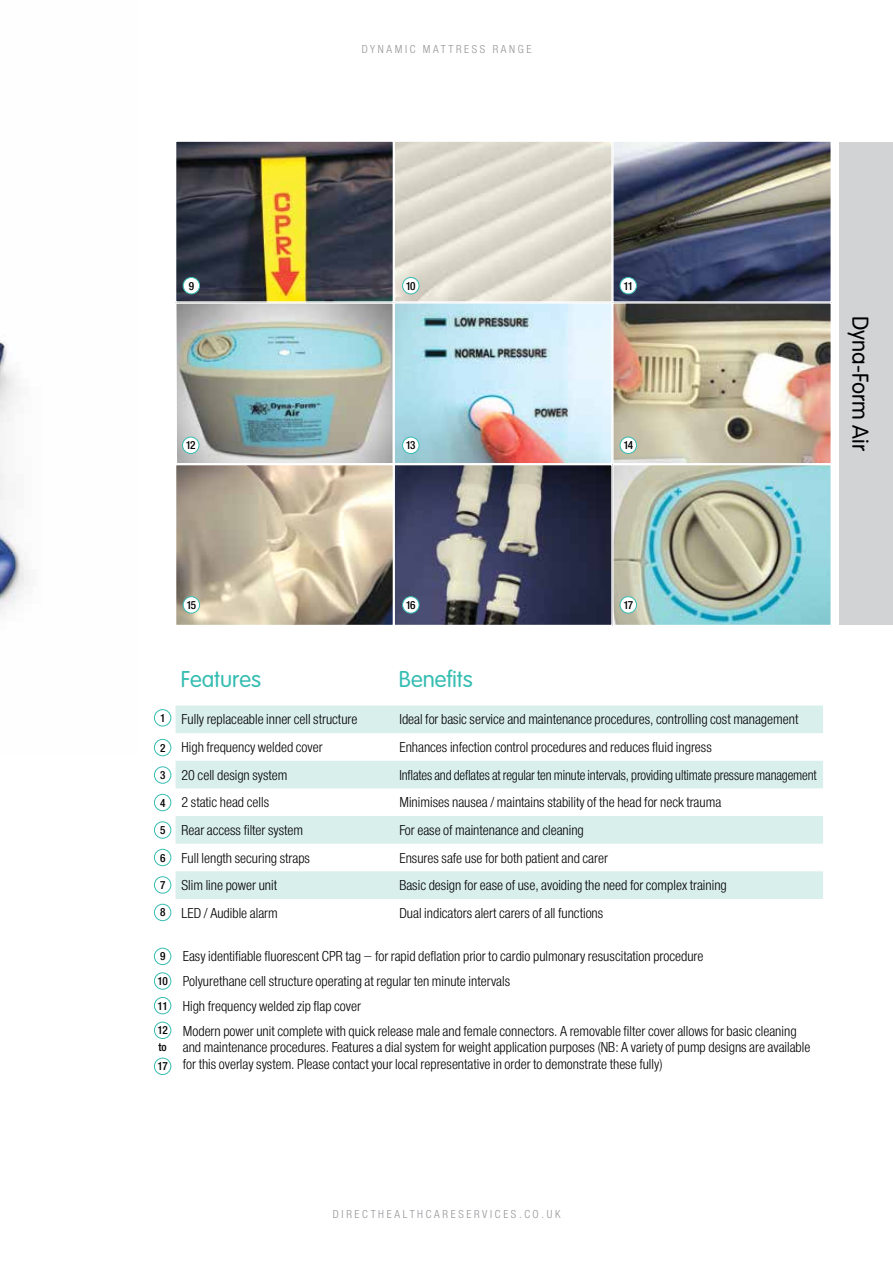
<style>
.page{position:relative;width:893px;height:1263px;background:#fff}
.page>*{position:absolute;margin:0;border:0;box-sizing:border-box;transform-origin:0 0}
.t1{font:300 22.5px "VAG Rounded";color:#36bdb2}
.t2{font:300 22.5px "VAG Rounded";color:#000}
.t3{font:15px/25px "Helvetica Neue H47";color:#000}
.t4{font:15px "Helvetica Neue H47";color:#000;scale:.95 1}
.t5{font:12px "Helvetica Neue H47";letter-spacing:.22em;color:#939598}
.t6{font:12px/24.6px "Helvetica Neue H67";letter-spacing:-.09em;color:#000}
</style>
<div class="page">
<img style="left:0;top:340px;width:28px;height:273px">
<img style="left:176px;top:303px;width:217px;height:322px">
<img style="left:615px;top:305px;width:214px;height:157px">
<div style="left:612px;top:302px;width:220px;height:163px;border:2px solid #fff"></div>
<img style="left:615px;top:467px;width:214px;height:156px">
<div style="left:612px;top:464px;width:220px;height:162px;border:2px solid #fff"></div>
<img style="left:396px;top:305px;width:214px;height:157px">
<div style="left:393px;top:302px;width:220px;height:163px;border:2px solid #fff"></div>
<svg style="left:396px;top:467px;width:214px;height:156px;background:#535566"></svg>
<div style="left:393px;top:464px;width:220px;height:162px;border:2px solid #fff"></div>
<svg style="left:178px;top:143px;width:213px;height:157px;background:#595440"></svg>
<div style="left:175px;top:140px;width:219px;height:163px;border:2px solid #fff"></div>
<img style="left:615px;top:143px;width:214px;height:157px">
<div style="left:612px;top:140px;width:220px;height:163px;border:2px solid #fff"></div>
<svg style="left:396px;top:143px;width:214px;height:157px;background:#dedace"></svg>
<div style="left:393px;top:140px;width:220px;height:163px;border:2px solid #fff"></div>
<div style="left:183px;top:277px;width:17px;height:17px;background:#fff;border-radius:50%"></div>
<div style="left:183px;top:277px;width:17px;height:17px;border:1px solid #36bdb2;border-radius:50%"></div>
<svg style="left:176px;top:705px;width:647px;height:194px;fill:#d9efec"></svg>
<div style="left:154px;top:709px;width:17px;height:17px;border:1px solid #36bdb2;border-radius:50%"></div>
<div style="left:154px;top:739px;width:17px;height:17px;border:1px solid #36bdb2;border-radius:50%"></div>
<div style="left:154px;top:766px;width:17px;height:17px;border:1px solid #36bdb2;border-radius:50%"></div>
<div style="left:154px;top:794px;width:17px;height:17px;border:1px solid #36bdb2;border-radius:50%"></div>
<div style="left:154px;top:821px;width:17px;height:17px;border:1px solid #36bdb2;border-radius:50%"></div>
<div style="left:154px;top:849px;width:17px;height:17px;border:1px solid #36bdb2;border-radius:50%"></div>
<div style="left:154px;top:876px;width:17px;height:17px;border:1px solid #36bdb2;border-radius:50%"></div>
<div style="left:154px;top:904px;width:17px;height:17px;border:1px solid #36bdb2;border-radius:50%"></div>
<div style="left:154px;top:948px;width:17px;height:17px;border:1px solid #36bdb2;border-radius:50%"></div>
<div style="left:154px;top:972px;width:17px;height:17px;border:1px solid #36bdb2;border-radius:50%"></div>
<div style="left:154px;top:997px;width:17px;height:17px;border:1px solid #36bdb2;border-radius:50%"></div>
<div style="left:154px;top:1022px;width:17px;height:17px;border:1px solid #36bdb2;border-radius:50%"></div>
<div style="left:154px;top:1058px;width:17px;height:17px;border:1px solid #36bdb2;border-radius:50%"></div>
<div style="left:840px;top:142px;width:53px;height:483px;background:#d1d3d4"></div>
<div style="left:403px;top:277px;width:16px;height:17px;background:#fff;border-radius:50%"></div>
<div style="left:402px;top:277px;width:17px;height:17px;border:1px solid #36bdb2;border-radius:50%"></div>
<div style="left:620px;top:277px;width:16px;height:17px;background:#fff;border-radius:50%"></div>
<div style="left:620px;top:277px;width:17px;height:17px;border:1px solid #36bdb2;border-radius:50%"></div>
<div style="left:183px;top:437px;width:16px;height:16px;background:#fff;border-radius:50%"></div>
<div style="left:182px;top:437px;width:17px;height:17px;border:1px solid #36bdb2;border-radius:50%"></div>
<div style="left:403px;top:437px;width:16px;height:16px;background:#fff;border-radius:50%"></div>
<div style="left:402px;top:437px;width:17px;height:17px;border:1px solid #36bdb2;border-radius:50%"></div>
<div style="left:620px;top:437px;width:16px;height:16px;background:#fff;border-radius:50%"></div>
<div style="left:620px;top:437px;width:17px;height:17px;border:1px solid #36bdb2;border-radius:50%"></div>
<div style="left:183px;top:597px;width:17px;height:16px;background:#fff;border-radius:50%"></div>
<div style="left:183px;top:596px;width:17px;height:17px;border:1px solid #36bdb2;border-radius:50%"></div>
<div style="left:403px;top:597px;width:16px;height:16px;background:#fff;border-radius:50%"></div>
<div style="left:402px;top:596px;width:17px;height:17px;border:1px solid #36bdb2;border-radius:50%"></div>
<div style="left:620px;top:597px;width:16px;height:16px;background:#fff;border-radius:50%"></div>
<div style="left:620px;top:596px;width:17px;height:17px;border:1px solid #36bdb2;border-radius:50%"></div>
<p class="t5" style="left:362px;top:41px;width:171px">DYNAMIC MATTRESS RANGE</p>
<p class="t6" style="left:189px;top:274px;width:7px">9</p>
<p class="t6" style="left:406px;top:274px;width:11px">10</p>
<p class="t6" style="left:623px;top:274px;width:11px">11</p>
<p class="t6" style="left:186px;top:434px;width:11px">12</p>
<p class="t6" style="left:406px;top:434px;width:11px">13</p>
<p class="t6" style="left:623px;top:434px;width:11px">14</p>
<h1 class="t2" style="left:873px;top:316px;width:136px;rotate:90deg">Dyna-Form Air</h1>
<p class="t6" style="left:186px;top:593px;width:11px">15</p>
<p class="t6" style="left:406px;top:593px;width:11px">16</p>
<p class="t6" style="left:623px;top:593px;width:11px">17</p>
<p class="t6" style="left:160px;top:706px;width:7px">1</p>
<p class="t6" style="left:160px;top:736px;width:7px">2</p>
<p class="t6" style="left:160px;top:764px;width:7px">3</p>
<p class="t6" style="left:160px;top:791px;width:7px">4</p>
<p class="t6" style="left:160px;top:819px;width:7px">5</p>
<p class="t6" style="left:160px;top:846px;width:7px">6</p>
<p class="t6" style="left:160px;top:874px;width:7px">7</p>
<p class="t6" style="left:160px;top:901px;width:7px">8</p>
<p class="t6" style="left:158px;top:945px;width:12px">9<br>10<br>11<br>12</p>
<p class="t6" style="left:158px;top:1055px;width:12px">17</p>
<p class="t6" style="left:158px;top:1036px;width:10px">to</p>
<h1 class="t1" style="left:181px;top:667px;width:82px">Features</h1>
<h1 class="t1" style="left:399px;top:667px;width:75px">Benefits</h1>
<p class="t3" style="left:182px;top:708px;width:177px">Fully replaceable inner cell structure</p>
<p class="t3" style="left:399px;top:708px;width:400px">Ideal for basic service and maintenance procedures, controlling cost management</p>
<p class="t3" style="left:182px;top:736px;width:143px">High frequency welded cover</p>
<p class="t3" style="left:399px;top:736px;width:314px">Enhances infection control procedures and reduces fluid ingress</p>
<p class="t3" style="left:182px;top:763px;width:107px">20 cell design system</p>
<p class="t4" style="left:399px;top:764px;width:441px">Inflates and deflates at regular ten minute intervals, providing ultimate pressure management</p>
<p class="t3" style="left:182px;top:791px;width:89px">2 static head cells</p>
<p class="t3" style="left:399px;top:791px;width:323px">Minimises nausea / maintains stability of the head for neck trauma</p>
<p class="t3" style="left:182px;top:819px;width:123px">Rear access filter system</p>
<p class="t3" style="left:399px;top:819px;width:186px">For ease of maintenance and cleaning</p>
<p class="t3" style="left:182px;top:846px;width:130px">Full length securing straps</p>
<p class="t3" style="left:399px;top:846px;width:210px">Ensures safe use for both patient and carer</p>
<p class="t3" style="left:182px;top:874px;width:97px">Slim line power unit</p>
<p class="t3" style="left:399px;top:874px;width:329px">Basic design for ease of use, avoiding the need for complex training</p>
<p class="t3" style="left:182px;top:901px;width:98px">LED / Audible alarm</p>
<p class="t3" style="left:399px;top:901px;width:205px">Dual indicators alert carers of all functions</p>
<p class="t3" style="left:183px;top:944px;width:615px">Easy identifiable fluorescent CPR tag – for rapid deflation prior to cardio pulmonary resuscitation procedure<br>Polyurethane cell structure operating at regular ten minute intervals<br>High frequency welded zip flap cover<br>Modern power unit complete with quick release male and female connectors. A removable filter cover allows for basic cleaning</p>
<p class="t3" style="left:183px;top:1040px;width:629px;line-height:16.5px">and maintenance procedures. Features a dial system for weight application purposes (NB: A variety of pump designs are available for this overlay system. Please contact your local representative in order to demonstrate these fully)</p>
<p class="t5" style="left:333px;top:1206px;width:229px">DIRECTHEALTHCARESERVICES.co.uk</p>
</div>
